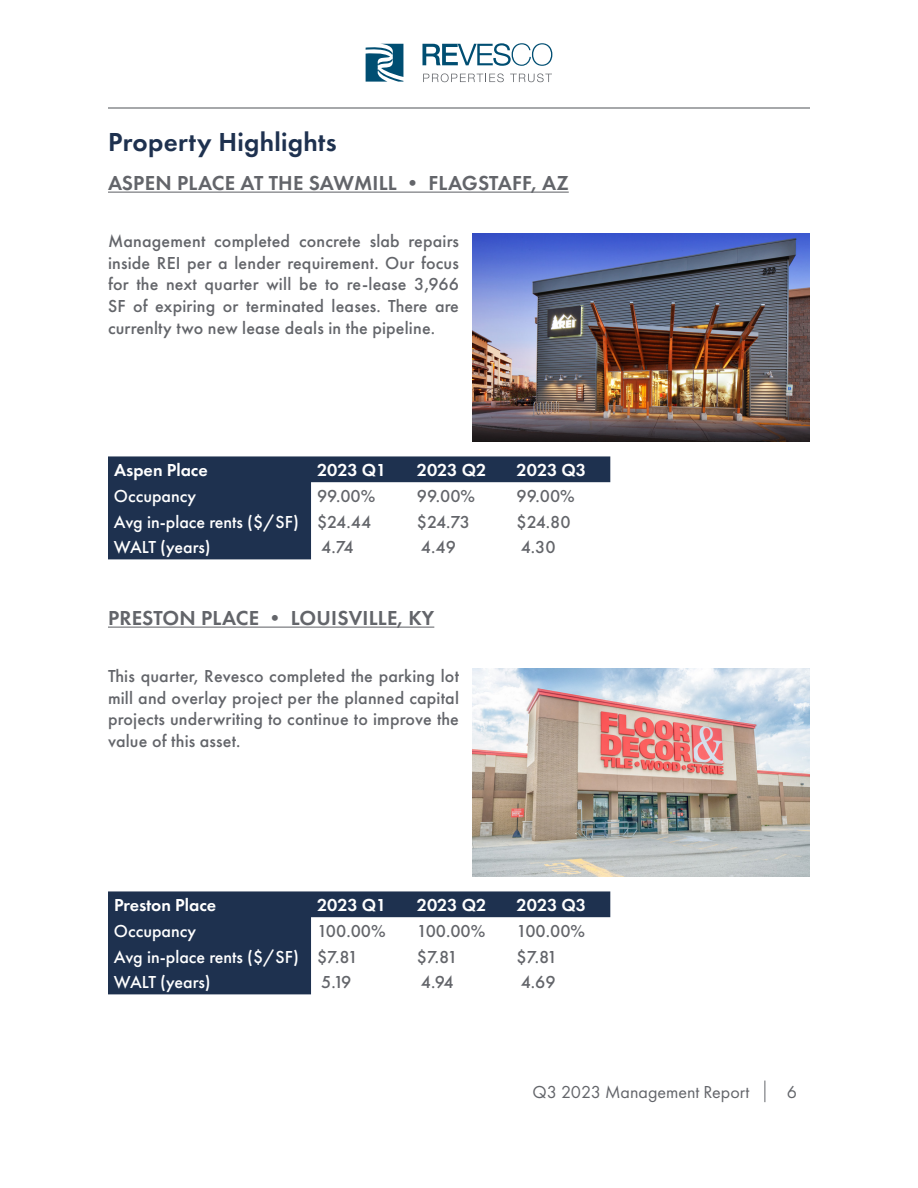
<style>
.page{position:relative;width:918px;height:1188px;background:#fff}
.page>*{position:absolute;margin:0;border:0;box-sizing:border-box;transform-origin:0 0}
.t1{font:600 27px "Futura PT";letter-spacing:.01em;color:#1e314f}
.t2{font:600 21px "Futura PT";letter-spacing:.01em;color:#63656a}
.t3{font:500 18px/21.6px "Futura PT";letter-spacing:.01em;color:#63656a;text-align:justify}
.t4{font:500 18px "Futura PT";color:#fff}
.t5{font:600 18px "Futura PT";color:#fff}
.t6{font:18px "Futura PT";color:#63656a}
.s1{color:#63656a}
</style>
<div class="page">
<svg style="left:422px;top:43px;width:130px;height:23px"></svg>
<svg style="left:366px;top:44px;width:37px;height:38px"></svg>
<svg style="left:423px;top:73px;width:81px;height:9px"></svg>
<svg style="left:510px;top:73px;width:42px;height:9px"></svg>
<hr style="left:108px;top:107px;width:702px;height:2px;background:#63656a">
<svg style="left:765px;top:1081px;width:1px;height:21px"></svg>
<hr style="left:108px;top:627px;width:326px;height:1px;background:#63656a">
<img style="left:472px;top:669px;width:338px;height:207px">
<hr style="left:108px;top:192px;width:461px;height:1px;background:#63656a">
<img style="left:472px;top:234px;width:338px;height:207px">
<svg style="left:108px;top:456px;width:502px;height:103px;fill:#1e314f"></svg>
<svg style="left:108px;top:891px;width:502px;height:103px;fill:#1e314f"></svg>
<h1 class="t1" style="left:108px;top:125px;width:230px">Property Highlights</h1>
<p class="t2" style="left:108px;top:170px;width:462px">ASPEN PLACE AT THE SAWMILL • FLAGSTAFF, AZ</p>
<p class="t3" style="left:108px;top:230px;width:353px">Management completed concrete slab repairs inside REI per a lender requirement. Our focus for the next quarter will be to re-lease 3,966<br>SF of expiring or terminated leases. There are currenlty two new lease deals in the pipeline.</p>
<p class="t5" style="left:114px;top:459px;width:95px">Aspen Place</p>
<p class="t5" style="left:317px;top:459px;width:71px">2023 Q1</p>
<p class="t5" style="left:417px;top:459px;width:71px">2023 Q2</p>
<p class="t5" style="left:517px;top:459px;width:71px">2023 Q3</p>
<p class="t4" style="left:114px;top:485px;width:84px">Occupancy</p>
<p class="t3" style="left:317px;top:485px;width:60px">99.00%</p>
<p class="t3" style="left:417px;top:485px;width:60px">99.00%</p>
<p class="t3" style="left:517px;top:485px;width:60px">99.00%</p>
<p class="t4" style="left:114px;top:511px;width:259px">Avg in-place rents ($/SF) <span class="s1">$24.44</span></p>
<p class="t3" style="left:417px;top:511px;width:55px">$24.73</p>
<p class="t3" style="left:517px;top:511px;width:56px">$24.80</p>
<p class="t4" style="left:114px;top:537px;width:98px">WALT (years)</p>
<p class="t3" style="left:321px;top:537px;width:34px">4.74</p>
<p class="t3" style="left:421px;top:537px;width:36px">4.49</p>
<p class="t3" style="left:521px;top:537px;width:36px">4.30</p>
<p class="t2" style="left:108px;top:605px;width:328px">PRESTON PLACE • LOUISVILLE, KY</p>
<p class="t3" style="left:108px;top:665px;width:353px">This quarter, Revesco completed the parking lot mill and overlay project per the planned capital projects underwriting to continue to improve the value of this asset.</p>
<p class="t5" style="left:114px;top:894px;width:104px">Preston Place</p>
<p class="t5" style="left:317px;top:894px;width:71px">2023 Q1</p>
<p class="t5" style="left:417px;top:894px;width:71px">2023 Q2</p>
<p class="t5" style="left:517px;top:894px;width:71px">2023 Q3</p>
<p class="t4" style="left:114px;top:920px;width:84px">Occupancy</p>
<p class="t3" style="left:317px;top:920px;width:70px">100.00%</p>
<p class="t3" style="left:417px;top:920px;width:70px">100.00%</p>
<p class="t3" style="left:517px;top:920px;width:70px">100.00%</p>
<p class="t4" style="left:114px;top:946px;width:245px">Avg in-place rents ($/SF) <span class="s1">$7.81</span></p>
<p class="t3" style="left:417px;top:946px;width:42px">$7.81</p>
<p class="t3" style="left:517px;top:946px;width:42px">$7.81</p>
<p class="t4" style="left:114px;top:972px;width:98px">WALT (years)</p>
<p class="t3" style="left:321px;top:972px;width:32px">5.19</p>
<p class="t3" style="left:421px;top:972px;width:34px">4.94</p>
<p class="t3" style="left:521px;top:972px;width:36px">4.69</p>
<p class="t6" style="left:532px;top:1082px;width:218px">Q3 2023 Management Report</p>
<p class="t6" style="left:787px;top:1082px;width:12px">6</p>
</div>
